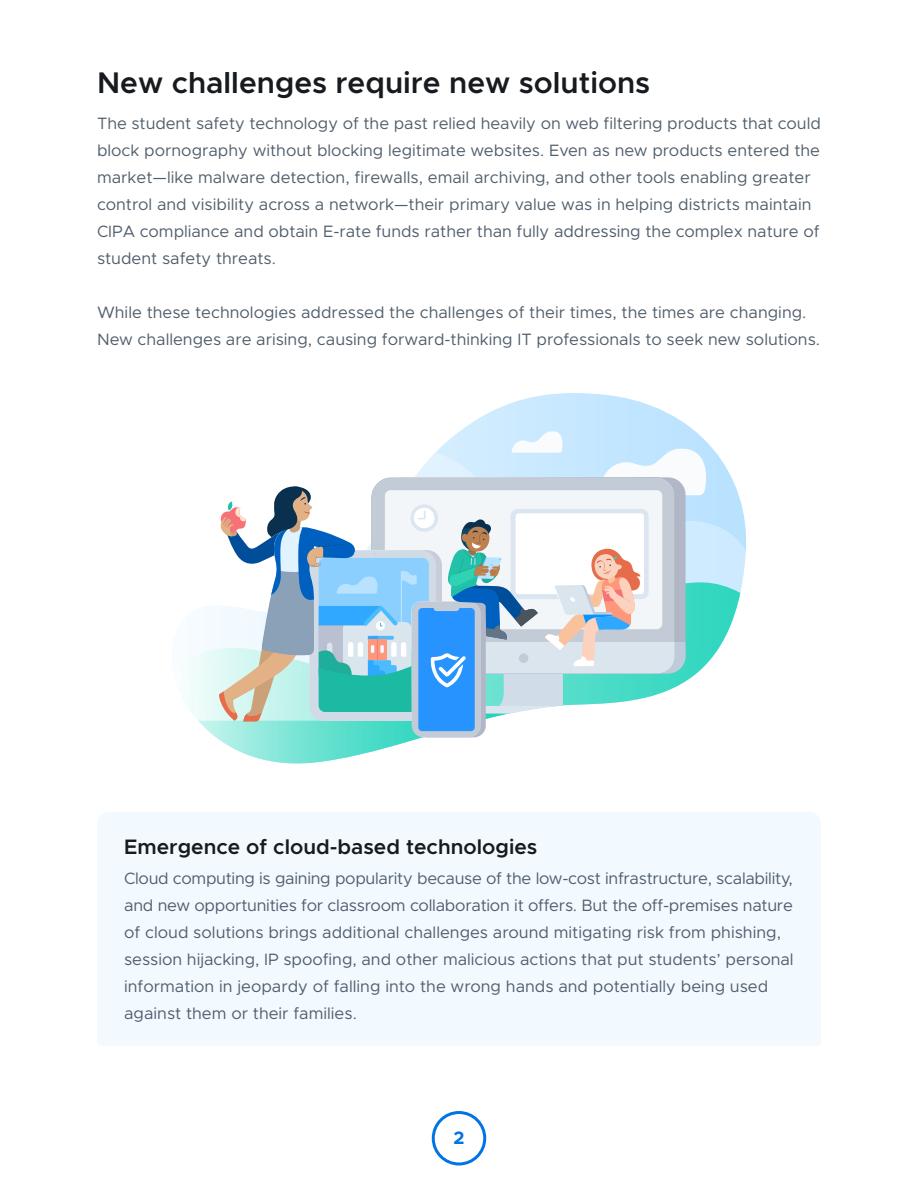
<style>
.page{position:relative;width:918px;height:1188px;background:#fff}
.page>*{position:absolute;margin:0;border:0;box-sizing:border-box;transform-origin:0 0}
.t1{font:600 30px "Metropolis";color:#171b1f}
.t2{font:600 21px "Metropolis";color:#171b1f}
.t3{font:700 18px "Metropolis";color:#0073e6}
.t4{font:16.5px/27px "Metropolis";color:#505e6b}
</style>
<div class="page">
<div style="left:97px;top:812px;width:724px;height:233px;background:#f2f9ff"></div>
<svg style="left:463px;top:393px;width:248px;height:54px"></svg>
<svg style="left:709px;top:447px;width:38px;height:147px"></svg>
<svg style="left:184px;top:582px;width:556px;height:138px"></svg>
<svg style="left:198px;top:429px;width:511px;height:335px"></svg>
<div style="left:432px;top:1111px;width:54px;height:54px;border:3px solid #0073e6;border-radius:50%"></div>
<h1 class="t1" style="left:97px;top:64px;width:555px">New challenges require new solutions</h1>
<p class="t4" style="left:97px;top:110px;width:725px">The student safety technology of the past relied heavily on web filtering products that could block pornography without blocking legitimate websites. Even as new products entered the market—like malware detection, firewalls, email archiving, and other tools enabling greater control and visibility across a network—their primary value was in helping districts maintain CIPA compliance and obtain E-rate funds rather than fully addressing the complex nature of student safety threats.</p>
<p class="t4" style="left:97px;top:299px;width:725px">While these technologies addressed the challenges of their times, the times are changing.<br>New challenges are arising, causing forward-thinking IT professionals to seek new solutions.</p>
<p class="t2" style="left:124px;top:833px;width:415px">Emergence of cloud-based technologies</p>
<p class="t4" style="left:124px;top:864px;width:671px">Cloud computing is gaining popularity because of the low-cost infrastructure, scalability, and new opportunities for classroom collaboration it offers. But the off-premises nature of cloud solutions brings additional challenges around mitigating risk from phishing, session hijacking, IP spoofing, and other malicious actions that put students’ personal information in jeopardy of falling into the wrong hands and potentially being used against them or their families.</p>
<p class="t3" style="left:454px;top:1126px;width:12px">2</p>
</div>
